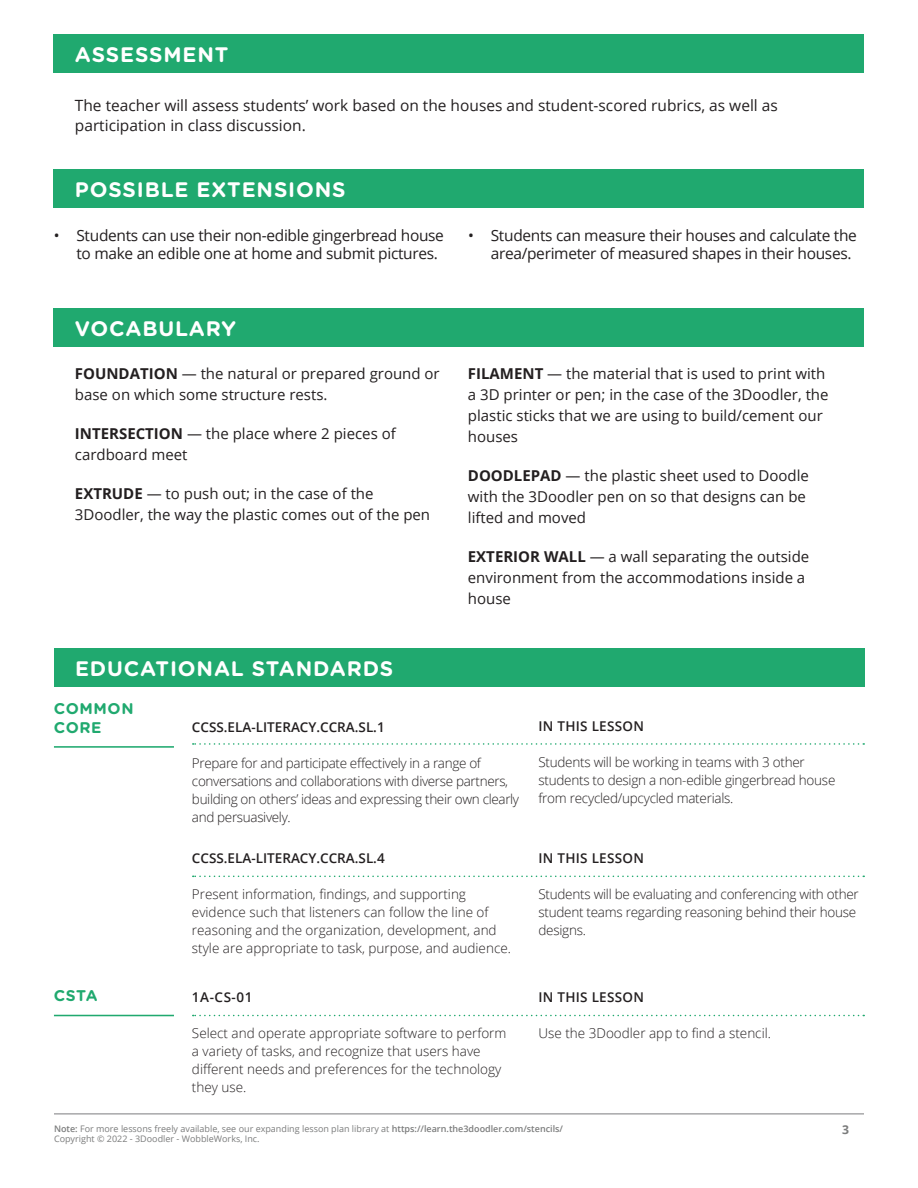
<style>
.page{position:relative;width:918px;height:1188px;background:#fff}
.page>*{position:absolute;margin:0;border:0;box-sizing:border-box;transform-origin:0 0}
.t1{font:700 21px "Gotham Rounded";letter-spacing:.04em;color:#fff}
.t2{font:15.45px/18.6px "Open Sans";letter-spacing:-.02em;color:#231f20}
.t3{font:15.45px/19.5px "Open Sans";color:#231f20}
.t4{font:700 15.45px "Gotham Rounded";letter-spacing:.04em;color:#20a96f}
.Body{font:15px/21px "Open Sans";color:#231f20}
.t5{font:300 13.5px/18px "Open Sans";letter-spacing:-.02em;color:#231f20}
.t6{font:300 13.5px/18px "Open Sans";color:#231f20}
.t7{font:600 13.5px "Open Sans";color:#231f20}
.t8{font:600 13.5px "Open Sans";letter-spacing:.02em;color:#231f20}
.t9{font:700 12.15px "Open Sans";color:#7b7c7c}
.t10{font:9px "Open Sans";color:#7b7c7c}
.s1{font-weight:700}
.s2{font-weight:600}
</style>
<div class="page">
<hr style="left:54px;top:1114px;width:810px;height:1px;background:#7b7c7e">
<div style="left:54px;top:169px;width:810px;height:39px;background:#20a96f"></div>
<div style="left:54px;top:34px;width:810px;height:39px;background:#20a96f"></div>
<div style="left:54px;top:308px;width:810px;height:39px;background:#20a96f"></div>
<div style="left:54px;top:648px;width:810px;height:39px;background:#20a96f"></div>
<hr style="left:54px;top:746px;width:120px;height:2px;background:#20a96f">
<hr style="left:54px;top:1015px;width:120px;height:1px;background:#20a96f">
<svg style="left:193px;top:743px;width:671px;height:2px"></svg>
<svg style="left:193px;top:876px;width:671px;height:1px"></svg>
<svg style="left:193px;top:1015px;width:671px;height:1px"></svg>
<p class="t1" style="left:75px;top:39px;width:155px">ASSESSMENT</p>
<p class="t3" style="left:75px;top:95px;width:704px">The teacher will assess students’ work based on the houses and student-scored rubrics, as well as participation in class discussion.</p>
<p class="t1" style="left:75px;top:174px;width:272px">POSSIBLE EXTENSIONS</p>
<p class="t2" style="left:76px;top:225px;width:369px;text-indent:-22px">• Students can use their non-edible gingerbread house to make an edible one at home and submit pictures.</p>
<p class="t2" style="left:491px;top:225px;width:368px;text-indent:-22px">• Students can measure their houses and calculate the area/perimeter of measured shapes in their houses.</p>
<p class="t1" style="left:75px;top:313px;width:163px">VOCABULARY</p>
<p class="Body" style="left:75px;top:363px;width:366px"><span class="s1">FOUNDATION</span> — the natural or prepared ground or base on which some structure rests.</p>
<p class="Body" style="left:75px;top:423px;width:322px"><span class="s1">INTERSECTION</span> — the place where 2 pieces of cardboard meet</p>
<p class="Body" style="left:75px;top:483px;width:357px"><span class="s1">EXTRUDE</span> — to push out; in the case of the<br>3Doodler, the way the plastic comes out of the pen</p>
<p class="Body" style="left:468px;top:363px;width:362px"><span class="s1">FILAMENT</span> — the material that is used to print with a 3D printer or pen; in the case of the 3Doodler, the plastic sticks that we are using to build/cement our houses</p>
<p class="Body" style="left:468px;top:465px;width:343px"><span class="s1">DOODLEPAD</span> — the plastic sheet used to Doodle with the 3Doodler pen on so that designs can be lifted and moved</p>
<p class="Body" style="left:468px;top:546px;width:343px"><span class="s1">EXTERIOR WALL</span> — a wall separating the outside environment from the accommodations inside a house</p>
<p class="t1" style="left:75px;top:653px;width:320px">EDUCATIONAL STANDARDS</p>
<p class="t4" style="left:54px;top:697px;width:81px">COMMON</p>
<p class="t4" style="left:54px;top:716px;width:49px">CORE</p>
<p class="t7" style="left:192px;top:718px;width:194px">CCSS.ELA-LITERACY.CCRA.SL.1</p>
<p class="t5" style="left:192px;top:754px;width:329px">Prepare for and participate effectively in a range of conversations and collaborations with diverse partners, building on others’ ideas and expressing their own clearly and persuasively.</p>
<p class="t7" style="left:192px;top:849px;width:194px">CCSS.ELA-LITERACY.CCRA.SL.4</p>
<p class="t6" style="left:192px;top:885px;width:321px">Present information, findings, and supporting evidence such that listeners can follow the line of reasoning and the organization, development, and style are appropriate to task, purpose, and audience.</p>
<p class="t7" style="left:192px;top:988px;width:62px">1A-CS-01</p>
<p class="t6" style="left:192px;top:1024px;width:316px">Select and operate appropriate software to perform a variety of tasks, and recognize that users have different needs and preferences for the technology they use.</p>
<p class="t4" style="left:54px;top:985px;width:45px">CSTA</p>
<p class="t8" style="left:539px;top:717px;width:107px">IN THIS LESSON</p>
<p class="t5" style="left:539px;top:752px;width:298px">Students will be working in teams with 3 other students to design a non-edible gingerbread house from recycled/upcycled materials.</p>
<p class="t8" style="left:539px;top:849px;width:107px">IN THIS LESSON</p>
<p class="t5" style="left:539px;top:885px;width:322px">Students will be evaluating and conferencing with other student teams regarding reasoning behind their house designs.</p>
<p class="t8" style="left:539px;top:988px;width:107px">IN THIS LESSON</p>
<p class="t6" style="left:539px;top:1024px;width:234px">Use the 3Doodler app to find a stencil.</p>
<p class="t10" style="left:54px;top:1122px;width:511px"><span class="s2">Note:</span> For more lessons freely available, see our expanding lesson plan library at <span class="s2">https://learn.the3doodler.com/stencils/</span></p>
<p class="t9" style="left:842px;top:1121px;width:8px">3</p>
<p class="t10" style="left:54px;top:1133px;width:207px">Copyright © 2022 - 3Doodler - WobbleWorks, Inc.</p>
</div>
